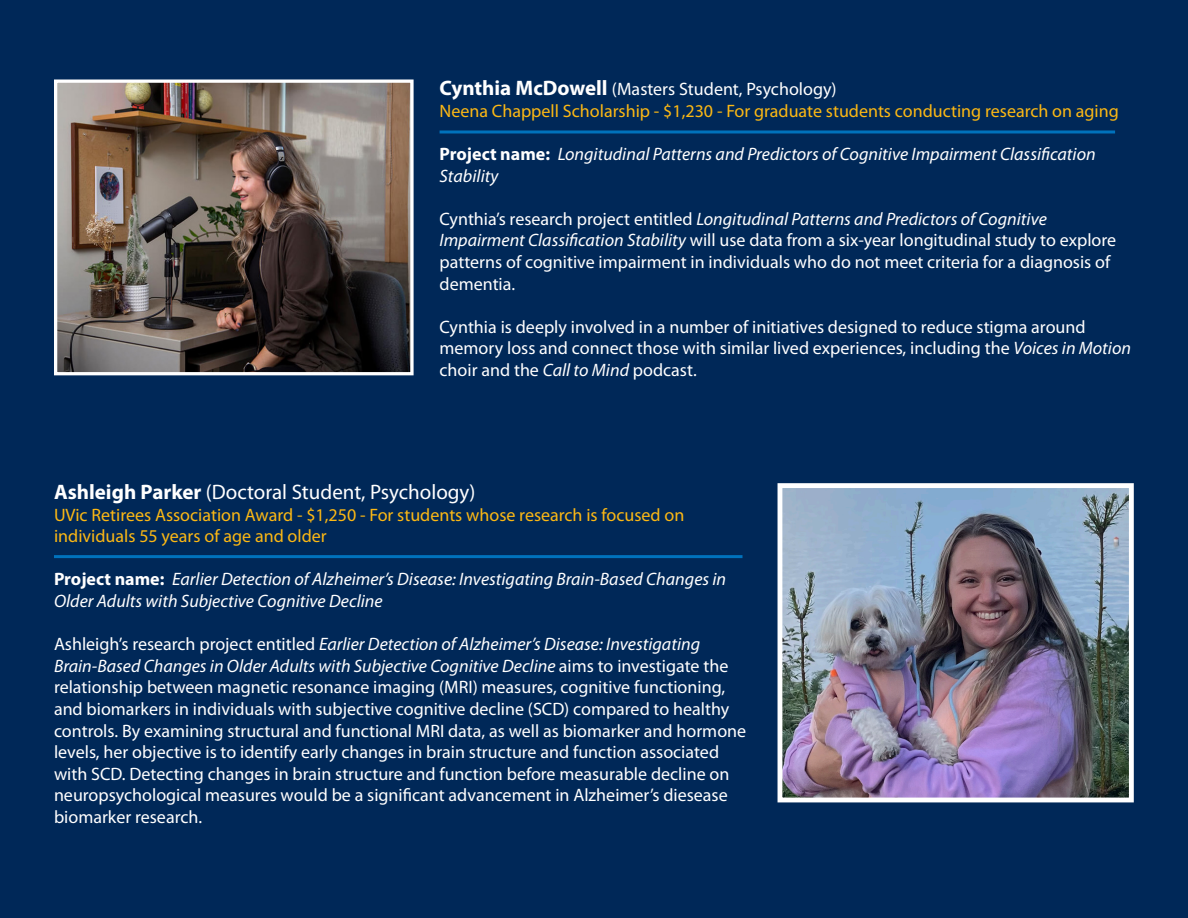
<style>
.page{position:relative;width:1188px;height:918px;background:#002858}
.page>*{position:absolute;margin:0;border:0;box-sizing:border-box;transform-origin:0 0}
.t1{font:21px "Myriad Pro";color:#fff}
.t2{font:18px/21.6px "Myriad Pro";color:#fff}
.t3{font:italic 18px/21.6px "Myriad Pro";color:#fff}
.t4{font:18px/21.6px "Myriad Pro";color:#fcb814}
.s1{font-weight:700;font-size:21px}
.s2{font-weight:700;font-style:normal}
.s3{font-style:italic}
.s4{font-weight:700}
</style>
<div class="page">
<hr style="left:54px;top:555px;width:688px;height:3px;background:#0072bc">
<hr style="left:440px;top:130px;width:675px;height:3px;background:#0072bc">
<img style="left:784px;top:489px;width:344px;height:307px">
<div style="left:778px;top:483px;width:356px;height:319px;border:5px solid #fff"></div>
<img style="left:58px;top:83px;width:352px;height:288px">
<div style="left:54px;top:79px;width:360px;height:296px;border:3px solid #fff"></div>
<p class="t2" style="left:440px;top:78px;width:399px"><span class="s1">Cynthia McDowell</span> (Masters Student, Psychology)</p>
<p class="t4" style="left:440px;top:100px;width:681px">Neena Chappell Scholarship - $1,230 - For graduate students conducting research on aging</p>
<p class="t3" style="left:440px;top:143px;width:658px"><span class="s2">Project name:</span> Longitudinal Patterns and Predictors of Cognitive Impairment Classification<br>Stability</p>
<p class="t2" style="left:440px;top:208px;width:678px">Cynthia’s research project entitled <span class="s3">Longitudinal Patterns and Predictors of Cognitive Impairment Classification Stability</span> will use data from a six-year longitudinal study to explore patterns of cognitive impairment in individuals who do not meet criteria for a diagnosis of dementia.</p>
<p class="t2" style="left:440px;top:316px;width:693px">Cynthia is deeply involved in a number of initiatives designed to reduce stigma around memory loss and connect those with similar lived experiences, including the <span class="s3">Voices in Motion </span>choir and the <span class="s3">Call to Mind</span> podcast.</p>
<p class="t1" style="left:54px;top:479px;width:423px"><span class="s4">Ashleigh Parker</span> (Doctoral Student, Psychology)</p>
<p class="t4" style="left:54px;top:503px;width:632px">UVic Retirees Association Award - $1,250 - For students whose research is focused on individuals 55 years of age and older</p>
<p class="t3" style="left:54px;top:568px;width:674px"><span class="s2">Project name:</span> Earlier Detection of Alzheimer’s Disease: Investigating Brain-Based Changes in<br>Older Adults with Subjective Cognitive Decline</p>
<p class="t2" style="left:54px;top:633px;width:694px">Ashleigh’s research project entitled <span class="s3">Earlier Detection of Alzheimer’s Disease: Investigating Brain-Based Changes in Older Adults with Subjective Cognitive Decline</span> aims to investigate the relationship between magnetic resonance imaging (MRI) measures, cognitive functioning, and biomarkers in individuals with subjective cognitive decline (SCD) compared to healthy controls. By examining structural and functional MRI data, as well as biomarker and hormone levels, her objective is to identify early changes in brain structure and function associated with SCD. Detecting changes in brain structure and function before measurable decline on neuropsychological measures would be a significant advancement in Alzheimer’s diesease biomarker research.</p>
</div>
